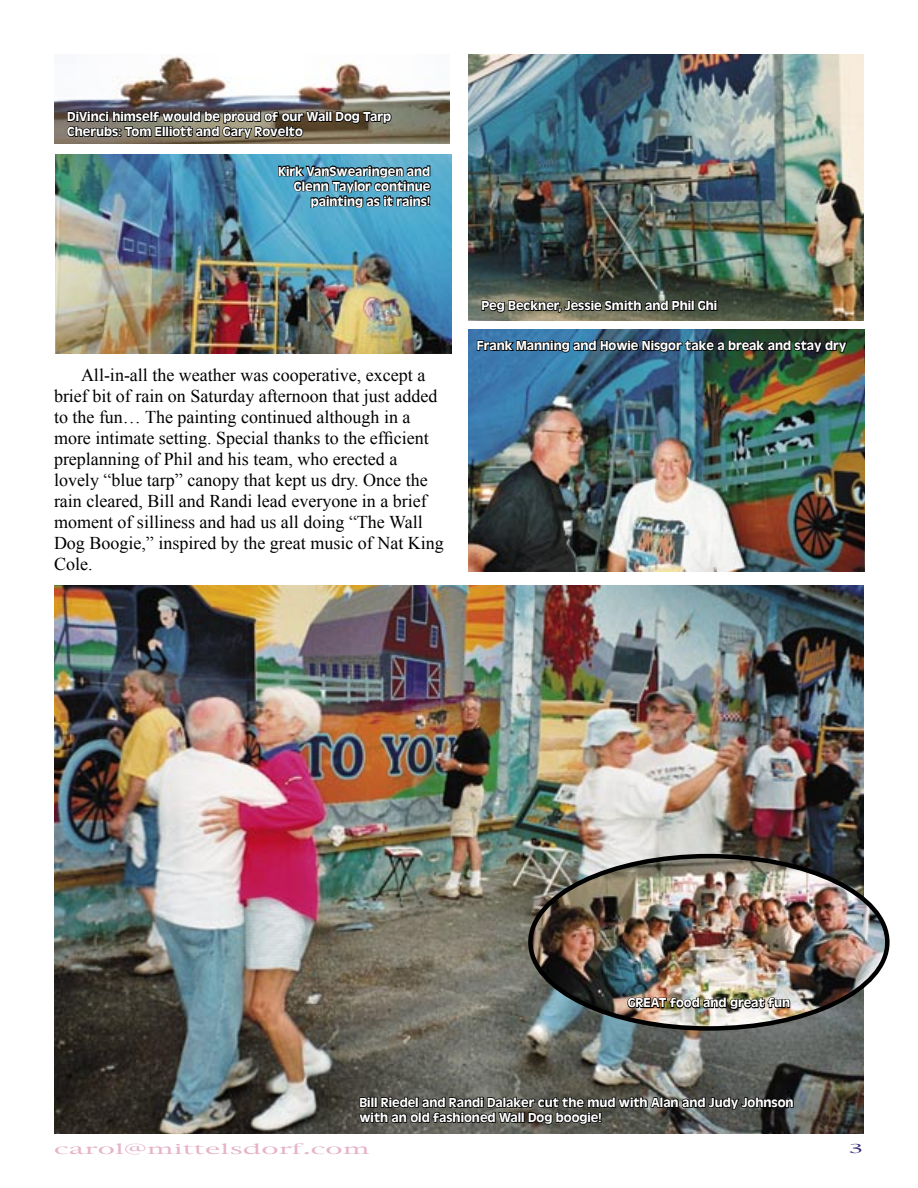
<style>
.page{position:relative;width:918px;height:1188px;background:#fff}
.page>*{position:absolute;margin:0;border:0;box-sizing:border-box;transform-origin:0 0}
.BODY{font:18px/21px "Times New Roman";color:#000}
.captions{font:700 13.5px/15px "Antique Olive";color:#fff}
.t1{font:13.5px "New York";color:#e6b3c8;scale:2 1}
.t2{font:12px "New York";color:#392e7a;scale:2 1}
</style>
<div class="page">
<img style="left:54px;top:586px;width:810px;height:548px">
<img style="left:468px;top:329px;width:397px;height:243px">
<img style="left:55px;top:154px;width:396px;height:200px">
<img style="left:468px;top:54px;width:396px;height:267px">
<img style="left:54px;top:55px;width:396px;height:88px">
<img style="left:66px;top:90px;width:365px;height:180px">
<img style="left:476px;top:299px;width:372px;height:115px">
<svg style="left:353px;top:1088px;width:442px;height:46px;background:#43433e"></svg>
<img style="left:530px;top:856px;width:357px;height:172px;border-radius:50%">
<img style="left:627px;top:995px;width:164px;height:77px">
<p class="captions" style="left:67px;top:109px;width:325px">DiVinci himself would be proud of our Wall Dog Tarp<br>Cherubs: Tom Elliott and Gary Rovelto</p>
<p class="captions" style="left:278px;top:164px;width:154px;text-align:right">Kirk VanSwearingen and<br>Glenn Taylor continue painting as it rains!</p>
<p class="BODY" style="left:54px;top:365px;width:391px;text-indent:27px">All-in-all the weather was cooperative, except a brief bit of rain on Saturday afternoon that just added to the fun… The painting continued although in a more intimate setting. Special thanks to the efficient preplanning of Phil and his team, who erected a lovely “blue tarp” canopy that kept us dry. Once the rain cleared, Bill and Randi lead everyone in a brief moment of silliness and had us all doing “The Wall Dog Boogie,” inspired by the great music of Nat King Cole.</p>
<p class="captions" style="left:482px;top:298px;width:237px">Peg Beckner, Jessie Smith and Phil Ghi</p>
<p class="captions" style="left:477px;top:338px;width:371px">Frank Manning and Howie Nisgor take a break and stay dry</p>
<p class="captions" style="left:628px;top:996px;width:164px">GREAT food and great fun</p>
<p class="captions" style="left:359px;top:1095px;width:436px">Bill Riedel and Randi Dalaker cut the mud with Alan and Judy Johnson with an old fashioned Wall Dog boogie!</p>
<p class="t1" style="left:54px;top:1140px;width:159px">carol@mittelsdorf.com</p>
<p class="t2" style="left:848px;top:1140px;width:10px">3</p>
</div>
